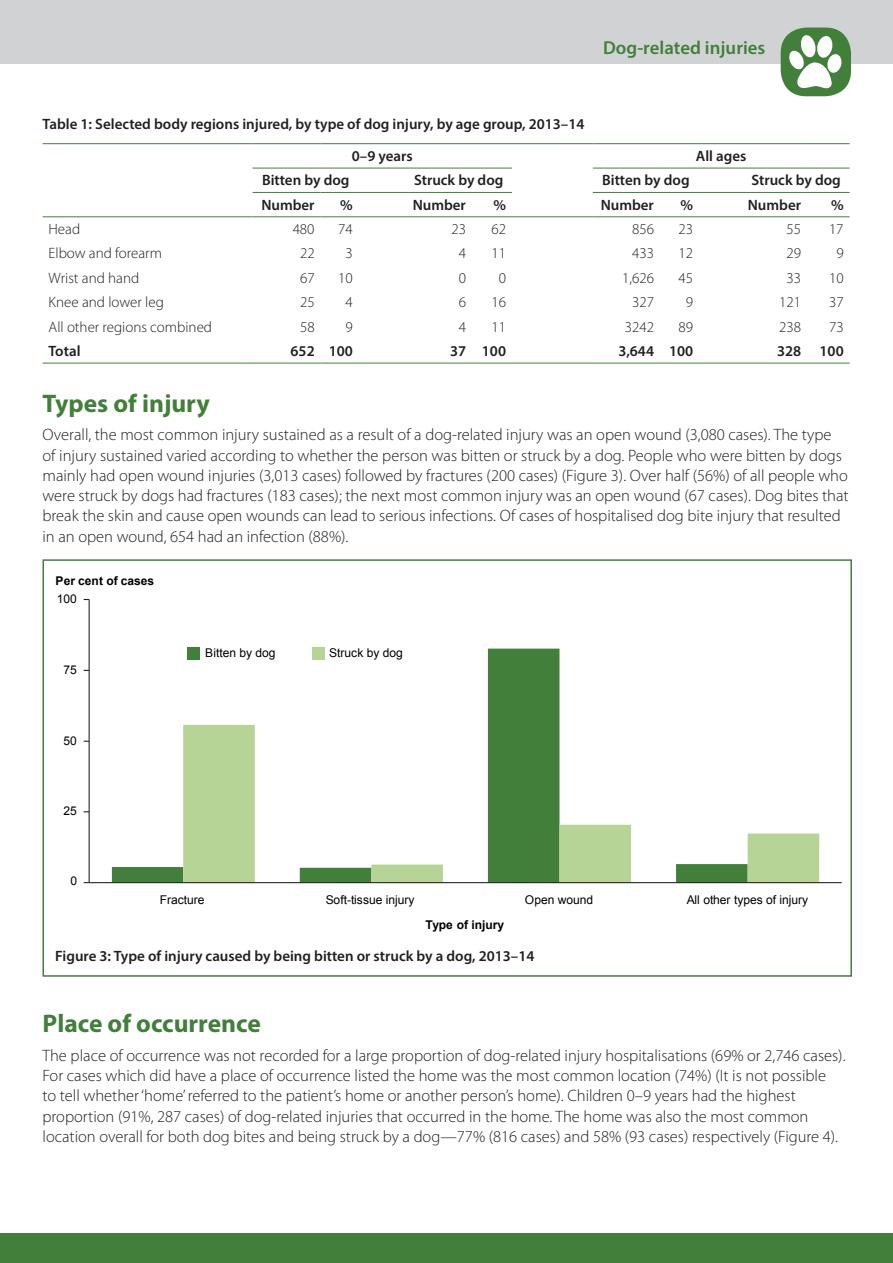
<style>
.page{position:relative;width:893px;height:1263px;background:#fff}
.page>*{position:absolute;margin:0;border:0;box-sizing:border-box;transform-origin:0 0}
.t1{font:700 25.5px "Myriad Pro";color:#427f3b}
.t2{font:600 18.75px "Myriad Pro";color:#427f3b}
.t3{font:300 16.5px/20.2px "Myriad Pro";color:#231f20}
.t4{font:600 15px/32.1px "Myriad Pro";color:#231f20}
.t5{font:300 15px "Myriad Pro";color:#231f20}
.t6{font:12px "Arial";letter-spacing:-.005em;color:#000001}
.t7{font:700 12px "Arial";letter-spacing:-.005em;color:#000001}
</style>
<div class="page">
<div style="left:0;top:0;width:893px;height:63px;background:#d1d2d4"></div>
<div style="left:0;top:1233px;width:893px;height:30px;background:#427f3b"></div>
<hr style="left:253px;top:143px;width:68px;height:1px;background:#427f3b">
<hr style="left:321px;top:143px;width:38px;height:1px;background:#427f3b">
<hr style="left:359px;top:143px;width:113px;height:1px;background:#427f3b">
<hr style="left:472px;top:143px;width:40px;height:1px;background:#427f3b">
<hr style="left:593px;top:143px;width:67px;height:1px;background:#427f3b">
<hr style="left:660px;top:143px;width:39px;height:1px;background:#427f3b">
<hr style="left:699px;top:143px;width:108px;height:1px;background:#427f3b">
<hr style="left:807px;top:143px;width:43px;height:1px;background:#427f3b">
<hr style="left:253px;top:168px;width:68px;height:1px;background:#427f3b">
<hr style="left:321px;top:168px;width:38px;height:1px;background:#427f3b">
<hr style="left:359px;top:168px;width:113px;height:1px;background:#427f3b">
<hr style="left:472px;top:168px;width:40px;height:1px;background:#427f3b">
<hr style="left:593px;top:168px;width:67px;height:1px;background:#427f3b">
<hr style="left:660px;top:168px;width:39px;height:1px;background:#427f3b">
<hr style="left:699px;top:168px;width:108px;height:1px;background:#427f3b">
<hr style="left:807px;top:168px;width:43px;height:1px;background:#427f3b">
<hr style="left:253px;top:192px;width:68px;height:1px;background:#427f3b">
<hr style="left:321px;top:192px;width:38px;height:1px;background:#427f3b">
<hr style="left:359px;top:192px;width:113px;height:1px;background:#427f3b">
<hr style="left:472px;top:192px;width:40px;height:1px;background:#427f3b">
<hr style="left:593px;top:192px;width:67px;height:1px;background:#427f3b">
<hr style="left:660px;top:192px;width:39px;height:1px;background:#427f3b">
<hr style="left:699px;top:192px;width:108px;height:1px;background:#427f3b">
<hr style="left:807px;top:192px;width:43px;height:1px;background:#427f3b">
<hr style="left:253px;top:216px;width:68px;height:1px;background:#427f3b">
<hr style="left:321px;top:216px;width:38px;height:1px;background:#427f3b">
<hr style="left:359px;top:216px;width:113px;height:1px;background:#427f3b">
<hr style="left:472px;top:216px;width:40px;height:1px;background:#427f3b">
<hr style="left:593px;top:216px;width:67px;height:1px;background:#427f3b">
<hr style="left:660px;top:216px;width:39px;height:1px;background:#427f3b">
<hr style="left:699px;top:216px;width:108px;height:1px;background:#427f3b">
<hr style="left:807px;top:216px;width:43px;height:1px;background:#427f3b">
<hr style="left:43px;top:363px;width:210px;height:1px;background:#427f3b">
<hr style="left:253px;top:363px;width:68px;height:1px;background:#427f3b">
<hr style="left:321px;top:363px;width:38px;height:1px;background:#427f3b">
<hr style="left:359px;top:363px;width:113px;height:1px;background:#427f3b">
<hr style="left:472px;top:363px;width:40px;height:1px;background:#427f3b">
<hr style="left:512px;top:363px;width:81px;height:1px;background:#427f3b">
<hr style="left:593px;top:363px;width:67px;height:1px;background:#427f3b">
<hr style="left:660px;top:363px;width:39px;height:1px;background:#427f3b">
<hr style="left:699px;top:363px;width:108px;height:1px;background:#427f3b">
<hr style="left:807px;top:363px;width:43px;height:1px;background:#427f3b">
<hr style="left:43px;top:143px;width:210px;height:1px;background:#427f3b">
<hr style="left:43px;top:216px;width:210px;height:1px;background:#427f3b">
<hr style="left:512px;top:143px;width:81px;height:1px;background:#427f3b">
<hr style="left:512px;top:216px;width:81px;height:1px;background:#427f3b">
<div style="left:781px;top:28px;width:70px;height:68px;background:#427f3b;border-radius:26px"></div>
<svg style="left:788px;top:34px;width:54px;height:57px"></svg>
<div style="left:187px;top:647px;width:13px;height:12px;background:#427f3b"></div>
<div style="left:312px;top:647px;width:13px;height:12px;background:#b6d495"></div>
<svg style="left:112px;top:649px;width:448px;height:233px"></svg>
<svg style="left:183px;top:725px;width:636px;height:157px"></svg>
<hr style="left:89px;top:599px;width:1px;height:284px;background:#231f20">
<hr style="left:89px;top:882px;width:753px;height:1px;background:#231f20">
<div style="left:43px;top:559px;width:809px;height:418px;border:2px solid #427f3b"></div>
<p class="t2" style="left:603px;top:36px;width:164px">Dog-related injuries</p>
<p class="t4" style="left:352px;top:107px;width:234px;text-indent:-309px">Table 1: Selected body regions injured, by type of dog injury, by age group, 2013–14<br>0–9 years</p>
<p class="t4" style="left:696px;top:139px;width:52px">All ages</p>
<p class="t4" style="left:262px;top:164px;width:89px">Bitten by dog</p>
<p class="t4" style="left:414px;top:164px;width:91px">Struck by dog</p>
<p class="t4" style="left:602px;top:164px;width:89px">Bitten by dog</p>
<p class="t4" style="left:751px;top:164px;width:91px">Struck by dog</p>
<p class="t4" style="left:261px;top:188px;width:55px">Number</p>
<p class="t4" style="left:340px;top:188px;width:14px">%</p>
<p class="t4" style="left:413px;top:188px;width:55px">Number</p>
<p class="t4" style="left:493px;top:188px;width:14px">%</p>
<p class="t4" style="left:601px;top:188px;width:55px">Number</p>
<p class="t4" style="left:680px;top:188px;width:14px">%</p>
<p class="t4" style="left:748px;top:188px;width:55px">Number</p>
<p class="t4" style="left:831px;top:188px;width:14px">%</p>
<p class="t5" style="left:49px;top:220px;width:33px">Head</p>
<p class="t5" style="left:293px;top:220px;width:23px">480</p>
<p class="t5" style="left:338px;top:220px;width:16px">74</p>
<p class="t5" style="left:451px;top:220px;width:16px">23</p>
<p class="t5" style="left:491px;top:220px;width:16px">62</p>
<p class="t5" style="left:632px;top:220px;width:23px">856</p>
<p class="t5" style="left:678px;top:220px;width:16px">23</p>
<p class="t5" style="left:786px;top:220px;width:16px">55</p>
<p class="t5" style="left:829px;top:220px;width:16px">17</p>
<p class="t5" style="left:49px;top:244px;width:115px">Elbow and forearm</p>
<p class="t5" style="left:300px;top:244px;width:16px">22</p>
<p class="t5" style="left:346px;top:244px;width:9px">3</p>
<p class="t5" style="left:459px;top:244px;width:9px">4</p>
<p class="t5" style="left:491px;top:244px;width:16px">11</p>
<p class="t5" style="left:632px;top:244px;width:23px">433</p>
<p class="t5" style="left:678px;top:244px;width:16px">12</p>
<p class="t5" style="left:786px;top:244px;width:16px">29</p>
<p class="t5" style="left:836px;top:244px;width:9px">9</p>
<p class="t5" style="left:49px;top:269px;width:92px">Wrist and hand</p>
<p class="t5" style="left:300px;top:269px;width:16px">67</p>
<p class="t5" style="left:338px;top:269px;width:16px">10</p>
<p class="t5" style="left:459px;top:269px;width:9px">0</p>
<p class="t5" style="left:499px;top:269px;width:9px">0</p>
<p class="t5" style="left:622px;top:269px;width:33px">1,626</p>
<p class="t5" style="left:678px;top:269px;width:16px">45</p>
<p class="t5" style="left:786px;top:269px;width:16px">33</p>
<p class="t5" style="left:829px;top:269px;width:16px">10</p>
<p class="t5" style="left:49px;top:293px;width:117px">Knee and lower leg</p>
<p class="t5" style="left:300px;top:293px;width:16px">25</p>
<p class="t5" style="left:346px;top:293px;width:9px">4</p>
<p class="t5" style="left:459px;top:293px;width:9px">6</p>
<p class="t5" style="left:491px;top:293px;width:16px">16</p>
<p class="t5" style="left:632px;top:293px;width:23px">327</p>
<p class="t5" style="left:686px;top:293px;width:9px">9</p>
<p class="t5" style="left:779px;top:293px;width:23px">121</p>
<p class="t5" style="left:829px;top:293px;width:16px">37</p>
<p class="t5" style="left:49px;top:318px;width:165px">All other regions combined</p>
<p class="t5" style="left:300px;top:318px;width:16px">58</p>
<p class="t5" style="left:346px;top:318px;width:9px">9</p>
<p class="t5" style="left:459px;top:318px;width:9px">4</p>
<p class="t5" style="left:491px;top:318px;width:16px">11</p>
<p class="t5" style="left:625px;top:318px;width:31px">3242</p>
<p class="t5" style="left:678px;top:318px;width:16px">89</p>
<p class="t5" style="left:779px;top:318px;width:23px">238</p>
<p class="t5" style="left:829px;top:318px;width:16px">73</p>
<p class="t4" style="left:49px;top:334px;width:33px">Total</p>
<p class="t4" style="left:291px;top:334px;width:64px">652 100</p>
<p class="t4" style="left:450px;top:334px;width:58px">37 100</p>
<p class="t4" style="left:618px;top:334px;width:76px">3,644 100</p>
<p class="t4" style="left:777px;top:334px;width:68px">328 100</p>
<h1 class="t1" style="left:43px;top:386px;width:169px">Types of injury</h1>
<p class="t3" style="left:43px;top:425px;width:808px">Overall, the most common injury sustained as a result of a dog-related injury was an open wound (3,080 cases). The type of injury sustained varied according to whether the person was bitten or struck by a dog. People who were bitten by dogs mainly had open wound injuries (3,013 cases) followed by fractures (200 cases) (Figure 3). Over half (56%) of all people who were struck by dogs had fractures (183 cases); the next most common injury was an open wound (67 cases). Dog bites that break the skin and cause open wounds can lead to serious infections. Of cases of hospitalised dog bite injury that resulted in an open wound, 654 had an infection (88%).</p>
<p class="t7" style="left:56px;top:573px;width:100px">Per cent of cases</p>
<p class="t6" style="left:57px;top:591px;width:22px">100</p>
<p class="t6" style="left:64px;top:661px;width:15px">75</p>
<p class="t6" style="left:64px;top:733px;width:15px">50</p>
<p class="t6" style="left:64px;top:803px;width:15px">25</p>
<p class="t6" style="left:70px;top:873px;width:8px">0</p>
<p class="t6" style="left:205px;top:645px;width:72px">Bitten by dog</p>
<p class="t6" style="left:329px;top:645px;width:75px">Struck by dog</p>
<p class="t6" style="left:160px;top:892px;width:46px">Fracture</p>
<p class="t6" style="left:326px;top:892px;width:90px">Soft-tissue injury</p>
<p class="t6" style="left:525px;top:892px;width:70px">Open wound</p>
<p class="t6" style="left:687px;top:892px;width:123px">All other types of injury</p>
<p class="t7" style="left:425px;top:917px;width:80px">Type of injury</p>
<p class="t4" style="left:55px;top:939px;width:481px">Figure 3: Type of injury caused by being bitten or struck by a dog, 2013–14</p>
<h1 class="t1" style="left:43px;top:1007px;width:220px">Place of occurrence</h1>
<p class="t3" style="left:43px;top:1045px;width:804px">The place of occurrence was not recorded for a large proportion of dog-related injury hospitalisations (69% or 2,746 cases).<br>For cases which did have a place of occurrence listed the home was the most common location (74%) (It is not possible<br>to tell whether ‘home’ referred to the patient’s home or another person’s home). Children 0–9 years had the highest proportion (91%, 287 cases) of dog-related injuries that occurred in the home. The home was also the most common location overall for both dog bites and being struck by a dog—77% (816 cases) and 58% (93 cases) respectively (Figure 4).</p>
</div>
